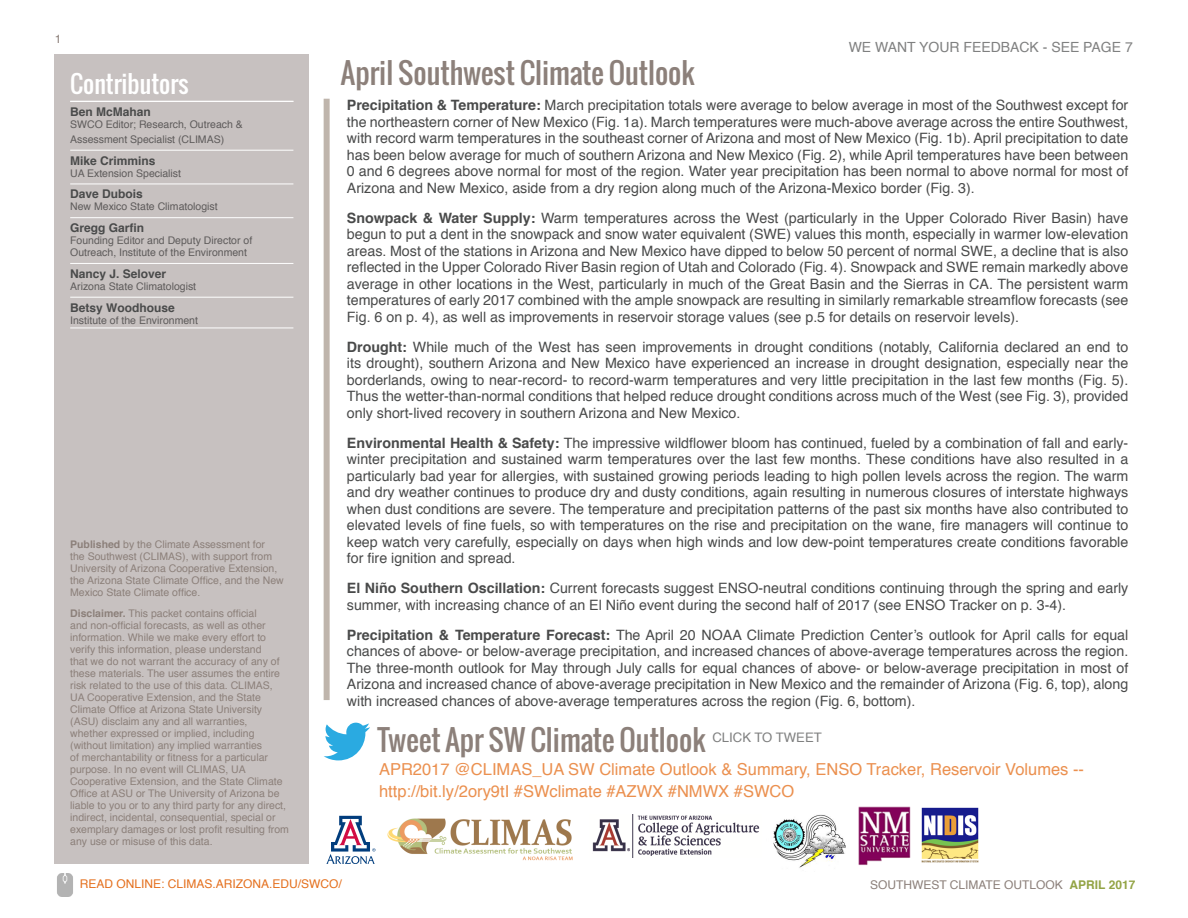
<style>
.page{position:relative;width:1188px;height:918px;background:#fff}
.page>*{position:absolute;margin:0;border:0;box-sizing:border-box;transform-origin:0 0}
.headline{font:28.5px "Oswald";color:#8c807a}
.headline_white___ru{font:24px "Oswald";color:#fff}
.body{font:16.5px/22.5px "Helvetica";color:#eb904f}
.body-2{font:14.25px/16.5px "Helvetica";color:#494a4a;text-align:justify}
.t1{font:13.95px "Helvetica";color:#494a4a}
.t2{font:13.05px "Helvetica";color:#494a4a}
.TOC_-_staff_list{font:700 12px "Helvetica";color:#494a4a}
.Margin_text{font:12px "Helvetica";color:#e4701e}
.Margin_text-2{font:12px "Helvetica";color:#8c807a}
.disclaimer{font:10.5px/12px "Helvetica";color:#8c807a}
.TOC_-_staff_list-2{font:10.5px/15px "Helvetica";color:#5e5b5b}
.s1{font-weight:700}
.s2{font-weight:700;color:#93a445}
</style>
<div class="page">
<img style="left:57px;top:874px;width:16px;height:22px">
<div style="left:54px;top:54px;width:255px;height:810px;background:#c7c1c0"></div>
<img style="left:387px;top:818px;width:186px;height:43px">
<img style="left:858px;top:807px;width:53px;height:59px">
<img style="left:773px;top:814px;width:73px;height:54px">
<svg style="left:326px;top:815px;width:50px;height:49px"></svg>
<div style="left:324px;top:99px;width:6px;height:601px;background:#bfb5ac"></div>
<hr style="left:70px;top:101px;width:223px;height:1px;background:#fff">
<hr style="left:70px;top:150px;width:223px;height:1px;background:#fff">
<hr style="left:70px;top:184px;width:223px;height:1px;background:#fff">
<hr style="left:70px;top:217px;width:223px;height:1px;background:#fff">
<hr style="left:70px;top:263px;width:223px;height:1px;background:#fff">
<hr style="left:70px;top:297px;width:223px;height:1px;background:#fff">
<hr style="left:70px;top:328px;width:223px;height:1px;background:#fff">
<img style="left:592px;top:814px;width:168px;height:44px">
<svg style="left:324px;top:723px;width:46px;height:37px"></svg>
<img style="left:921px;top:807px;width:58px;height:56px">
<p class="Margin_text-2" style="left:55px;top:30px;width:8px">1</p>
<p class="headline_white___ru" style="left:70px;top:66px;width:120px">Contributors</p>
<p class="TOC_-_staff_list" style="left:70px;top:102px;width:82px">Ben McMahan</p>
<p class="TOC_-_staff_list-2" style="left:70px;top:117px;width:174px">SWCO Editor; Research, Outreach &amp;<br>Assessment Specialist (CLIMAS)</p>
<p class="TOC_-_staff_list" style="left:70px;top:151px;width:87px">Mike Crimmins</p>
<p class="TOC_-_staff_list-2" style="left:70px;top:166px;width:112px">UA Extension Specialist</p>
<p class="TOC_-_staff_list" style="left:70px;top:184px;width:74px">Dave Dubois</p>
<p class="TOC_-_staff_list-2" style="left:70px;top:199px;width:149px">New Mexico State Climatologist</p>
<p class="TOC_-_staff_list" style="left:70px;top:218px;width:76px">Gregg Garfin</p>
<p class="TOC_-_staff_list-2" style="left:70px;top:235px;width:184px;line-height:12px">Founding Editor and Deputy Director of<br>Outreach, Institute of the Environment</p>
<p class="TOC_-_staff_list" style="left:70px;top:264px;width:98px">Nancy J. Selover</p>
<p class="TOC_-_staff_list-2" style="left:70px;top:279px;width:128px">Arizona State Climatologist</p>
<p class="TOC_-_staff_list" style="left:70px;top:298px;width:106px">Betsy Woodhouse</p>
<p class="TOC_-_staff_list-2" style="left:70px;top:313px;width:129px">Institute of the Environment</p>
<p class="disclaimer" style="left:70px;top:538px;width:215px"><span class="s1">Published</span> by the Climate Assessment for<br>the Southwest (CLIMAS), with support from University of Arizona Cooperative Extension, the Arizona State Climate Office, and the New Mexico State Climate office.</p>
<p class="disclaimer" style="left:70px;top:607px;width:220px"><span class="s1">Disclaimer.</span> This packet contains official<br>and non-official forecasts, as well as other information. While we make every effort to verify this information, please understand<br>that we do not warrant the accuracy of any of these materials. The user assumes the entire risk related to the use of this data. CLIMAS, UA Cooperative Extension, and the State Climate Office at Arizona State University (ASU) disclaim any and all warranties,<br>whether expressed or implied, including (without limitation) any implied warranties<br>of merchantability or fitness for a particular purpose. In no event will CLIMAS, UA Cooperative Extension, and the State Climate Office at ASU or The University of Arizona be liable to you or to any third party for any direct, indirect, incidental, consequential, special or exemplary damages or lost profit resulting from any use or misuse of this data.</p>
<p class="headline" style="left:341px;top:51px;width:355px">April Southwest Climate Outlook</p>
<p class="t1" style="left:849px;top:36px;width:286px">WE WANT YOUR FEEDBACK - SEE PAGE 7</p>
<p class="body-2" style="left:347px;top:97px;width:783px"><span class="s1">Precipitation &amp; Temperature:</span> March precipitation totals were average to below average in most of the Southwest except for the northeastern corner of New Mexico (Fig. 1a). March temperatures were much-above average across the entire Southwest, with record warm temperatures in the southeast corner of Arizona and most of New Mexico (Fig. 1b). April precipitation to date has been below average for much of southern Arizona and New Mexico (Fig. 2), while April temperatures have been between 0 and 6 degrees above normal for most of the region. Water year precipitation has been normal to above normal for most of Arizona and New Mexico, aside from a dry region along much of the Arizona-Mexico border (Fig. 3).</p>
<p class="body-2" style="left:347px;top:210px;width:783px"><span class="s1">Snowpack &amp; Water Supply:</span> Warm temperatures across the West (particularly in the Upper Colorado River Basin) have begun to put a dent in the snowpack and snow water equivalent (SWE) values this month, especially in warmer low-elevation areas. Most of the stations in Arizona and New Mexico have dipped to below 50 percent of normal SWE, a decline that is also reflected in the Upper Colorado River Basin region of Utah and Colorado (Fig. 4). Snowpack and SWE remain markedly above average in other locations in the West, particularly in much of the Great Basin and the Sierras in CA. The persistent warm temperatures of early 2017 combined with the ample snowpack are resulting in similarly remarkable streamflow forecasts (see Fig. 6 on p. 4), as well as improvements in reservoir storage values (see p.5 for details on reservoir levels).</p>
<p class="body-2" style="left:347px;top:339px;width:783px"><span class="s1">Drought:</span> While much of the West has seen improvements in drought conditions (notably, California declared an end to its drought), southern Arizona and New Mexico have experienced an increase in drought designation, especially near the borderlands, owing to near-record- to record-warm temperatures and very little precipitation in the last few months (Fig. 5).<br>Thus the wetter-than-normal conditions that helped reduce drought conditions across much of the West (see Fig. 3), provided only short-lived recovery in southern Arizona and New Mexico.</p>
<p class="body-2" style="left:347px;top:435px;width:783px"><span class="s1">Environmental Health &amp; Safety:</span> The impressive wildflower bloom has continued, fueled by a combination of fall and early&shy;winter precipitation and sustained warm temperatures over the last few months. These conditions have also resulted in a particularly bad year for allergies, with sustained growing periods leading to high pollen levels across the region. The warm and dry weather continues to produce dry and dusty conditions, again resulting in numerous closures of interstate highways when dust conditions are severe. The temperature and precipitation patterns of the past six months have also contributed to elevated levels of fine fuels, so with temperatures on the rise and precipitation on the wane, fire managers will continue to keep watch very carefully, especially on days when high winds and low dew-point temperatures create conditions favorable for fire ignition and spread.</p>
<p class="body-2" style="left:347px;top:580px;width:783px"><span class="s1">El Niño Southern Oscillation:</span> Current forecasts suggest ENSO-neutral conditions continuing through the spring and early summer, with increasing chance of an El Niño event during the second half of 2017 (see ENSO Tracker on p. 3-4).</p>
<p class="body-2" style="left:347px;top:627px;width:783px"><span class="s1">Precipitation &amp; Temperature Forecast:</span> The April 20 NOAA Climate Prediction Center’s outlook for April calls for equal chances of above- or below-average precipitation, and increased chances of above-average temperatures across the region.<br>The three-month outlook for May through July calls for equal chances of above- or below-average precipitation in most of Arizona and increased chance of above-average precipitation in New Mexico and the remainder of Arizona (Fig. 6, top), along with increased chances of above-average temperatures across the region (Fig. 6, bottom).</p>
<p class="headline" style="left:378px;top:718px;width:329px">Tweet Apr SW Climate Outlook</p>
<p class="t2" style="left:712px;top:727px;width:111px">CLICK TO TWEET</p>
<p class="body" style="left:379px;top:758px;width:707px">APR2017 @CLIMAS_UA SW Climate Outlook &amp; Summary, ENSO Tracker, Reservoir Volumes -- http://bit.ly/2ory9tI #SWclimate #AZWX #NMWX #SWCO</p>
<p class="Margin_text" style="left:80px;top:875px;width:264px">READ ONLINE: CLIMAS.ARIZONA.EDU/SWCO/</p>
<p class="Margin_text-2" style="left:870px;top:875px;width:267px">SOUTHWEST CLIMATE OUTLOOK <span class="s2">APRIL 2017</span></p>
</div>
